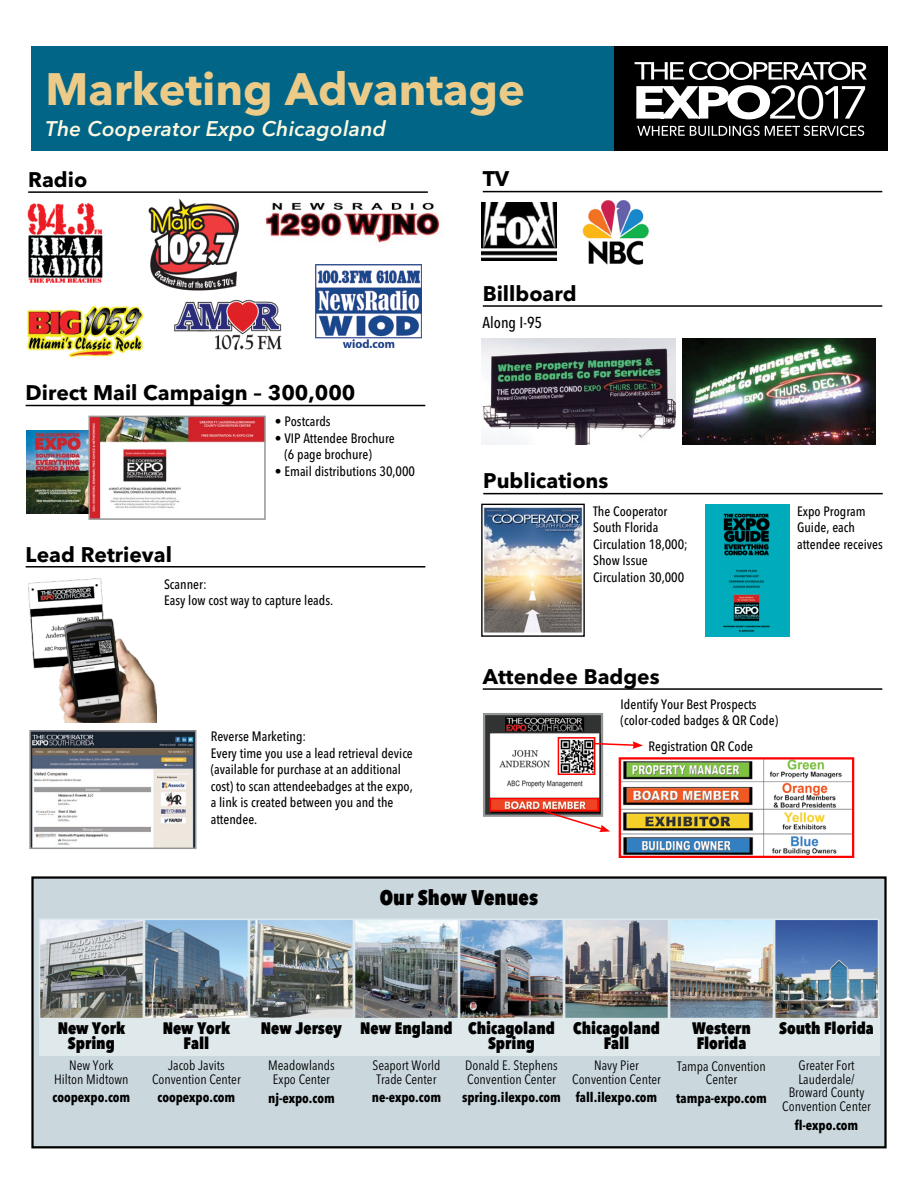
<style>
.page{position:relative;width:918px;height:1188px;background:#fff}
.page>*{position:absolute;margin:0;border:0;box-sizing:border-box;transform-origin:0 0}
.t1{font:700 45px "Avenir Next LT Pro";color:#eccb89}
.t2{font:700 21px "Avenir Next LT Pro";color:#000}
.t3{font:italic 600 21px "Avenir Next LT Pro";letter-spacing:.01em;color:#fef8e2}
.t4{font:800 condensed 21px "Avenir Next LT Pro";color:#000}
.t5{font:800 condensed 16.5px/15px "Avenir Next LT Pro";color:#000;text-align:center}
.t6{font:500 condensed 15.75px "Avenir Next LT Pro";color:#000}
.t7{font:500 condensed 13.5px/16.5px "Avenir Next LT Pro";color:#000}
.t8{font:condensed 13.5px/13.5px "Avenir Next LT Pro";color:#000;text-align:center}
.t9{font:700 condensed 13.5px "Avenir Next LT Pro";color:#000}
</style>
<div class="page">
<hr style="left:483px;top:688px;width:399px;height:2px;background:#000">
<img style="left:486px;top:716px;width:114px;height:98px">
<div style="left:483px;top:713px;width:120px;height:104px;border:2px solid #939598"></div>
<img style="left:622px;top:760px;width:229px;height:95px">
<div style="left:619px;top:757px;width:235px;height:101px;border:2px solid #f00"></div>
<svg style="left:542px;top:809px;width:68px;height:23px"></svg>
<svg style="left:595px;top:741px;width:48px;height:8px"></svg>
<div style="left:490px;top:798px;width:109px;height:13px;border:2px solid #f00"></div>
<div style="left:558px;top:737px;width:37px;height:38px;border:2px solid #f00"></div>
<img style="left:27px;top:306px;width:117px;height:51px">
<img style="left:174px;top:299px;width:108px;height:52px">
<div style="left:314px;top:263px;width:110px;height:90px;background:linear-gradient(to right,#fff,#fff)"></div>
<img style="left:316px;top:265px;width:105px;height:83px">
<img style="left:265px;top:202px;width:175px;height:41px">
<img style="left:148px;top:198px;width:91px;height:93px">
<img style="left:27px;top:203px;width:76px;height:80px">
<img style="left:27px;top:430px;width:62px;height:83px">
<img style="left:92px;top:419px;width:171px;height:98px">
<div style="left:89px;top:416px;width:177px;height:104px;border:2px solid #939598"></div>
<hr style="left:28px;top:191px;width:400px;height:2px;background:#000">
<hr style="left:26px;top:566px;width:399px;height:2px;background:#000">
<hr style="left:483px;top:493px;width:400px;height:1px;background:#000">
<hr style="left:26px;top:405px;width:399px;height:1px;background:#000">
<img style="left:481px;top:202px;width:76px;height:59px">
<img style="left:583px;top:200px;width:66px;height:64px">
<img style="left:481px;top:338px;width:194px;height:107px">
<img style="left:682px;top:338px;width:194px;height:107px">
<img style="left:483px;top:507px;width:100px;height:126px">
<div style="left:481px;top:504px;width:104px;height:133px;border:1px solid #000"></div>
<img style="left:705px;top:504px;width:85px;height:132px">
<img style="left:28px;top:578px;width:128px;height:145px">
<hr style="left:483px;top:191px;width:399px;height:1px;background:#000">
<hr style="left:483px;top:305px;width:399px;height:2px;background:#000">
<div style="left:32px;top:878px;width:854px;height:269px;background:#cad8de"></div>
<div style="left:31px;top:876px;width:856px;height:272px;border:2px solid #000"></div>
<div style="left:39px;top:1016px;width:840px;height:39px;background:#dfe8eb"></div>
<img style="left:42px;top:922px;width:99px;height:94px">
<div style="left:39px;top:919px;width:105px;height:100px;border:2px solid #dfe8eb"></div>
<img style="left:147px;top:922px;width:99px;height:94px">
<div style="left:144px;top:919px;width:105px;height:100px;border:2px solid #dfe8eb"></div>
<img style="left:252px;top:922px;width:99px;height:94px">
<div style="left:249px;top:919px;width:105px;height:100px;border:2px solid #dfe8eb"></div>
<img style="left:357px;top:922px;width:99px;height:94px">
<div style="left:354px;top:919px;width:105px;height:100px;border:2px solid #dfe8eb"></div>
<img style="left:567px;top:922px;width:99px;height:94px">
<div style="left:564px;top:919px;width:105px;height:100px;border:2px solid #dfe8eb"></div>
<img style="left:462px;top:922px;width:99px;height:94px">
<div style="left:459px;top:919px;width:105px;height:100px;border:2px solid #dfe8eb"></div>
<img style="left:777px;top:922px;width:99px;height:94px">
<div style="left:774px;top:919px;width:105px;height:100px;border:2px solid #dfe8eb"></div>
<img style="left:672px;top:922px;width:99px;height:94px">
<div style="left:669px;top:919px;width:105px;height:100px;border:2px solid #dfe8eb"></div>
<div style="left:31px;top:47px;width:856px;height:104px;background:#006586"></div>
<div style="left:614px;top:46px;width:273px;height:105px;background:#000"></div>
<svg style="left:635px;top:62px;width:232px;height:57px"></svg>
<svg style="left:637px;top:126px;width:227px;height:10px"></svg>
<img style="left:32px;top:733px;width:161px;height:113px">
<div style="left:29px;top:730px;width:167px;height:119px;border:2px solid #939598"></div>
<h1 class="t1" style="left:46px;top:61px;width:481px">Marketing Advantage</h1>
<h2 class="t3" style="left:46px;top:116px;width:342px">The Cooperator Expo Chicagoland</h2>
<h2 class="t2" style="left:28px;top:167px;width:61px">Radio</h2>
<h2 class="t2" style="left:26px;top:380px;width:331px">Direct Mail Campaign – 300,000</h2>
<h2 class="t2" style="left:26px;top:541px;width:148px">Lead Retrieval</h2>
<p class="t7" style="left:275px;top:413px;width:57px">• Postcards</p>
<p class="t7" style="left:284px;top:430px;width:112px;text-indent:-10px">• VIP Attendee Brochure (6 page brochure)</p>
<p class="t7" style="left:275px;top:463px;width:142px">• Email distributions 30,000</p>
<p class="t7" style="left:164px;top:576px;width:171px">Scanner:<br>Easy low cost way to capture leads.</p>
<p class="t7" style="left:211px;top:728px;width:204px">Reverse Marketing:<br>Every time you use a lead retrieval device (available for purchase at an additional cost) to scan attendeebadges at the expo, a link is created between you and the attendee.</p>
<h2 class="t2" style="left:483px;top:166px;width:28px">TV</h2>
<h2 class="t2" style="left:483px;top:281px;width:95px">Billboard</h2>
<p class="t6" style="left:483px;top:313px;width:61px">Along I-95</p>
<h2 class="t2" style="left:483px;top:468px;width:127px">Publications</h2>
<p class="t7" style="left:593px;top:503px;width:96px">The Cooperator<br>South Florida<br>Circulation 18,000;<br>Show Issue<br>Circulation 30,000</p>
<p class="t7" style="left:797px;top:503px;width:87px">Expo Program<br>Guide, each attendee receives</p>
<h2 class="t2" style="left:483px;top:664px;width:178px">Attendee Badges</h2>
<p class="t7" style="left:621px;top:696px;width:159px">Identify Your Best Prospects (color-coded badges &amp; QR Code)</p>
<p class="t7" style="left:648px;top:738px;width:106px">Registration QR Code</p>
<h2 class="t4" style="left:380px;top:885px;width:160px">Our Show Venues</h2>
<p class="t5" style="left:58px;top:1020px;width:69px">New York<br>Spring</p>
<p class="t8" style="left:54px;top:1059px;width:76px">New York<br>Hilton Midtown</p>
<p class="t9" style="left:53px;top:1089px;width:79px">coopexpo.com</p>
<p class="t5" style="left:163px;top:1020px;width:69px">New York<br>Fall</p>
<p class="t8" style="left:152px;top:1059px;width:90px">Jacob Javits<br>Convention Center</p>
<p class="t9" style="left:158px;top:1089px;width:79px">coopexpo.com</p>
<p class="t5" style="left:261px;top:1020px;width:83px">New Jersey</p>
<p class="t8" style="left:268px;top:1059px;width:68px">Meadowlands<br>Expo Center</p>
<p class="t9" style="left:268px;top:1090px;width:68px">nj-expo.com</p>
<p class="t5" style="left:360px;top:1020px;width:94px">New England</p>
<p class="t8" style="left:373px;top:1059px;width:69px;text-align:left">Seaport World<br>Trade Center</p>
<p class="t9" style="left:372px;top:1089px;width:71px">ne-expo.com</p>
<p class="t5" style="left:468px;top:1020px;width:88px">Chicagoland<br>Spring</p>
<p class="t8" style="left:465px;top:1059px;width:94px;text-align:left">Donald E. Stephens<br>Convention Center</p>
<p class="t9" style="left:462px;top:1089px;width:100px">spring.ilexpo.com</p>
<p class="t5" style="left:573px;top:1020px;width:88px">Chicagoland<br>Fall</p>
<p class="t8" style="left:572px;top:1059px;width:90px">Navy Pier<br>Convention Center</p>
<p class="t9" style="left:576px;top:1089px;width:83px">fall.ilexpo.com</p>
<p class="t5" style="left:692px;top:1020px;width:60px;text-align:left">Western<br>Florida</p>
<p class="t8" style="left:677px;top:1059px;width:90px">Tampa Convention<br>Center</p>
<p class="t9" style="left:676px;top:1090px;width:92px">tampa-expo.com</p>
<p class="t5" style="left:779px;top:1020px;width:96px">South Florida</p>
<p class="t8" style="left:782px;top:1059px;width:90px">Greater Fort<br>Lauderdale/<br>Broward County<br>Convention Center</p>
<p class="t9" style="left:795px;top:1117px;width:65px">fl-expo.com</p>
</div>
